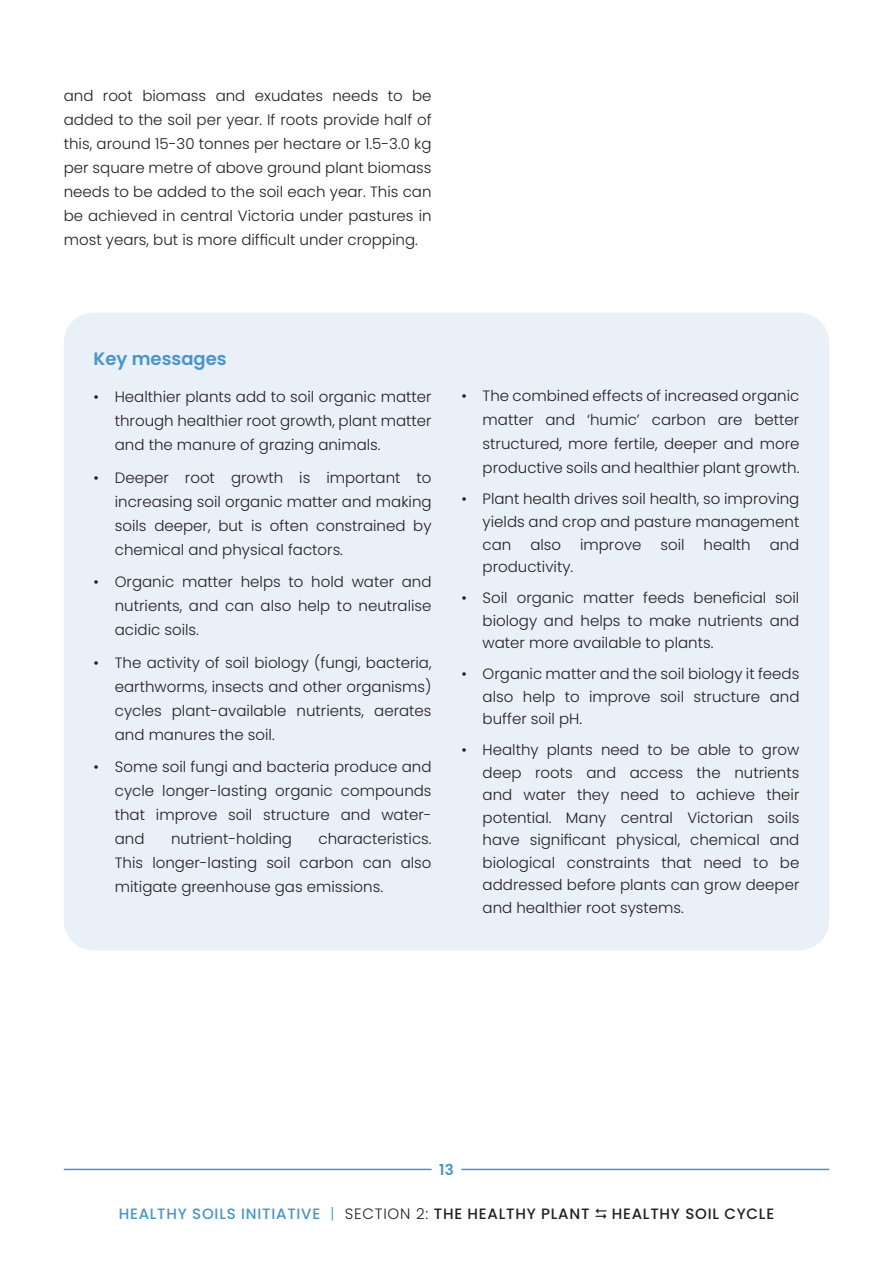
<style>
.page{position:relative;width:893px;height:1263px;background:#fff}
.page>*{position:absolute;margin:0;border:0;box-sizing:border-box;transform-origin:0 0}
.t1{font:600 18px "Poppins";color:#4695cb}
.t2{font:300 15px/24px "Poppins";color:#231f20;text-align:justify}
.t3{font:500 15px "Poppins";letter-spacing:.05em;color:#4695cb}
.t4{font:500 15px "Poppins";letter-spacing:.05em;color:#231f20}
.t5{font:600 15px "Poppins";color:#4695cb}
.s1{font-weight:300}
.s2{font-weight:300;color:#231f20}
.s3{color:#231f20}
</style>
<div class="page">
<div style="left:64px;top:313px;width:765px;height:637px;background:#eaf0f8;border-radius:30px"></div>
<hr style="left:64px;top:1169px;width:368px;height:1px;background:#4695cb">
<hr style="left:461px;top:1169px;width:368px;height:1px;background:#4695cb">
<p class="t2" style="left:64px;top:84px;width:369px">and root biomass and exudates needs to be added to the soil per year. If roots provide half of this, around 15-30 tonnes per hectare or 1.5-3.0 kg per square metre of above ground plant biomass needs to be added to the soil each year. This can be achieved in central Victoria under pastures in most years, but is more difficult under cropping.</p>
<p class="t1" style="left:94px;top:349px;width:135px">Key messages</p>
<p class="t2" style="left:115px;top:385px;width:318px;text-indent:-21px">• Healthier plants add to soil organic matter through healthier root growth, plant matter and the manure of grazing animals.</p>
<p class="t2" style="left:115px;top:466px;width:318px;text-indent:-21px">• Deeper root growth is important to increasing soil organic matter and making soils deeper, but is often constrained by chemical and physical factors.</p>
<p class="t2" style="left:115px;top:570px;width:318px;text-indent:-21px">• Organic matter helps to hold water and nutrients, and can also help to neutralise acidic soils.</p>
<p class="t2" style="left:115px;top:651px;width:318px;text-indent:-21px">• The activity of soil biology (fungi, bacteria, earthworms, insects and other organisms) cycles plant-available nutrients, aerates and manures the soil.</p>
<p class="t2" style="left:115px;top:755px;width:318px;text-indent:-21px">• Some soil fungi and bacteria produce and cycle longer-lasting organic compounds that improve soil structure and water&shy;and</p>
<p class="t2" style="left:115px;top:827px;width:318px;text-indent:204px">characteristics.<br>This longer-lasting soil carbon can also mitigate greenhouse gas emissions.</p>
<p class="t2" style="left:171px;top:827px;width:122px">nutrient-holding</p>
<p class="t2" style="left:483px;top:384px;width:318px;text-indent:-21px">• The combined effects of increased organic matter and ‘humic’ carbon are better structured, more fertile, deeper and more productive soils and healthier plant growth.</p>
<p class="t2" style="left:483px;top:488px;width:318px;line-height:22.5px;text-indent:-21px">• Plant health drives soil health, so improving yields and crop and pasture management can</p>
<p class="t2" style="left:530px;top:532px;width:32px">also</p>
<p class="t2" style="left:580px;top:532px;width:63px">improve</p>
<p class="t2" style="left:660px;top:532px;width:26px">soil</p>
<p class="t2" style="left:703px;top:532px;width:49px">health</p>
<p class="t2" style="left:770px;top:532px;width:31px">and</p>
<p class="t2" style="left:483px;top:555px;width:92px">productivity.</p>
<p class="t2" style="left:483px;top:587px;width:318px;line-height:22.5px;text-indent:-21px">• Soil organic matter feeds beneficial soil biology and helps to make nutrients and water more available to plants.</p>
<p class="t2" style="left:483px;top:663px;width:318px;line-height:22.5px;text-indent:-21px">• Organic matter and the soil biology it feeds also help to improve soil structure and buffer soil pH.</p>
<p class="t2" style="left:483px;top:739px;width:318px;line-height:22.5px;text-indent:-21px">• Healthy plants need to be able to grow deep roots and access the nutrients and water they need to achieve their potential. Many central Victorian soils have significant physical, chemical and biological constraints that need to be addressed before plants can grow deeper and healthier root systems.</p>
<p class="t5" style="left:439px;top:1161px;width:16px">13</p>
<p class="t3" style="left:119px;top:1205px;width:472px">HEALTHY SOILS INITIATIVE <span class="s1">|</span> <span class="s2">SECTION 2:</span> <span class="s3">THE HEALTHY PLANT</span></p>
<p class="t4" style="left:612px;top:1205px;width:164px">HEALTHY SOIL CYCLE</p>
</div>
